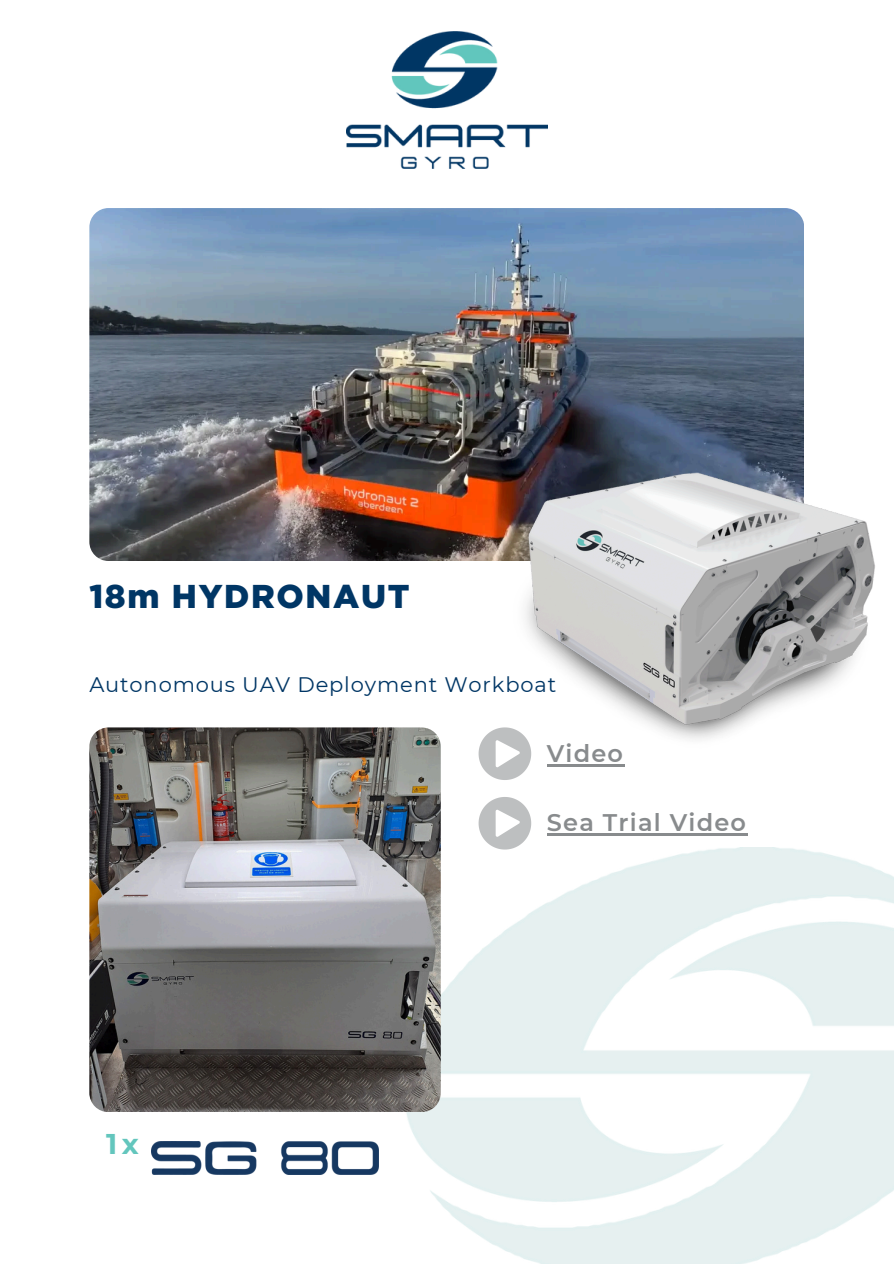
<style>
.page{position:relative;width:894px;height:1264px;background:#fff}
.page>*{position:absolute;margin:0;border:0;box-sizing:border-box;transform-origin:0 0}
.t1{font:900 33px "Gotham";letter-spacing:.05em;color:#003665}
.t2{font:700 28.5px "Montserrat";color:#63c6bd}
.t3{font:600 24px "Montserrat";letter-spacing:.05em;color:#888b8d}
.t4{font:21px "Montserrat";letter-spacing:.04em;color:#003665}
</style>
<div class="page">
<img style="left:346px;top:31px;width:201px;height:138px">
<img style="left:89px;top:208px;width:714px;height:353px;border-radius:19px">
<img style="left:405px;top:847px;width:488px;height:416px">
<img style="left:89px;top:727px;width:351px;height:384px">
<img style="left:396px;top:435px;width:479px;height:319px">
<img style="left:151px;top:1141px;width:227px;height:33px">
<svg style="left:478px;top:727px;width:53px;height:53px"></svg>
<hr style="left:546px;top:763px;width:78px;height:3px;background:#888b8d">
<svg style="left:478px;top:797px;width:53px;height:52px"></svg>
<hr style="left:546px;top:833px;width:201px;height:2px;background:#888b8d">
<p class="t1" style="left:89px;top:577px;width:321px">18m HYDRONAUT</p>
<p class="t4" style="left:89px;top:672px;width:468px">Autonomous UAV Deployment Workboat</p>
<h3 class="t3" style="left:546px;top:738px;width:78px">Video</h3>
<p class="t2" style="left:106px;top:1126px;width:34px">1x</p>
<p class="t3" style="left:546px;top:808px;width:200px">Sea Trial Video</p>
</div>
